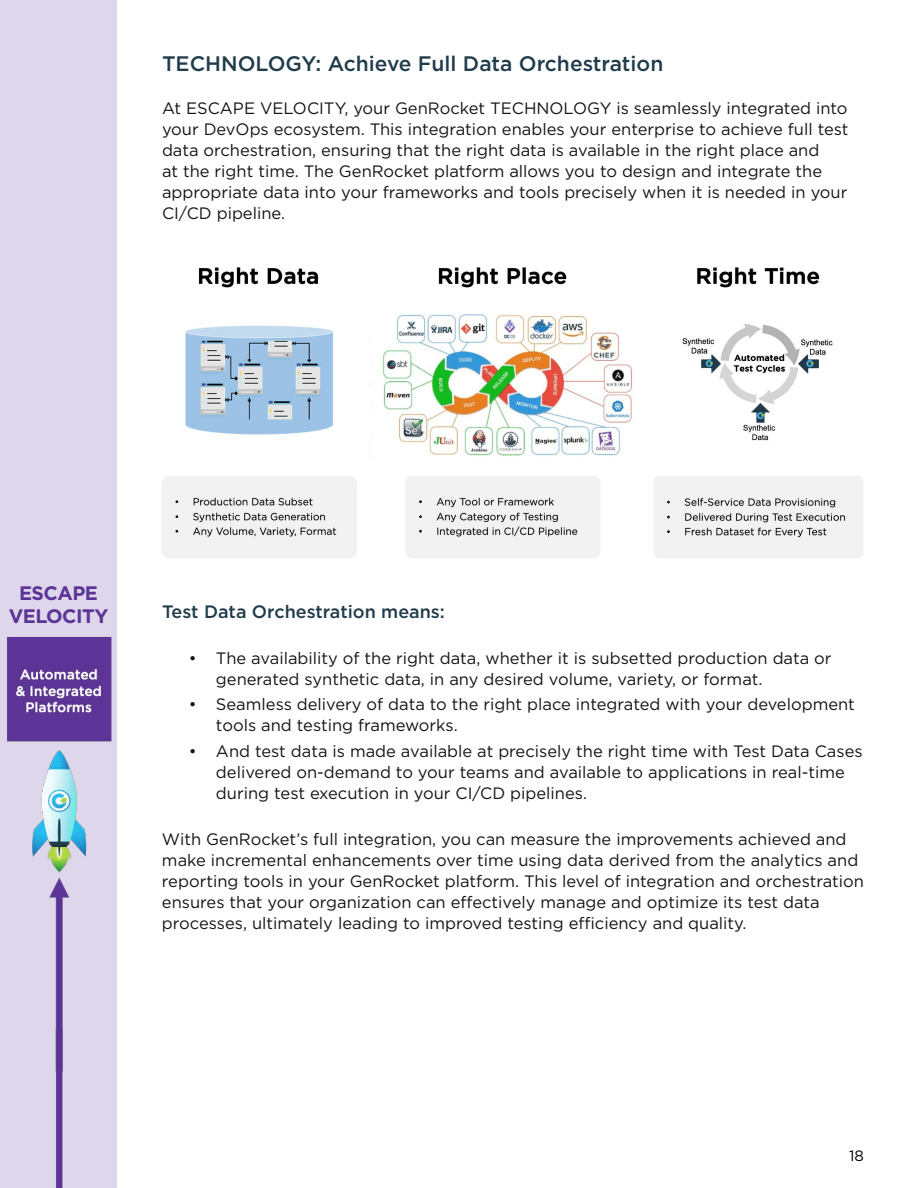
<style>
.page{position:relative;width:918px;height:1188px;background:#fff}
.page>*{position:absolute;margin:0;border:0;box-sizing:border-box;transform-origin:0 0}
.t1{font:500 21px "Gotham";color:#213c4b}
.t2{font:700 19.5px/23.4px "Gotham";letter-spacing:-.025em;color:#5c3497;text-align:center}
.t3{font:500 18px "Gotham";color:#213c4b}
.t4{font:16.5px/21px "Gotham";color:#151515}
.t5{font:15px "Gotham";color:#000}
</style>
<div class="page">
<div style="left:0;top:0;width:117px;height:1188px;background:#ded6ea"></div>
<img style="left:7px;top:637px;width:105px;height:551px">
<img style="left:162px;top:267px;width:701px;height:291px">
<p class="t1" style="left:162px;top:50px;width:503px">TECHNOLOGY: Achieve Full Data Orchestration</p>
<p class="t4" style="left:162px;top:97px;width:688px">At ESCAPE VELOCITY, your GenRocket TECHNOLOGY is seamlessly integrated into your DevOps ecosystem. This integration enables your enterprise to achieve full test data orchestration, ensuring that the right data is available in the right place and<br>at the right time. The GenRocket platform allows you to design and integrate the appropriate data into your frameworks and tools precisely when it is needed in your CI/CD pipeline.</p>
<p class="t2" style="left:9px;top:581px;width:101px">ESCAPE<br>VELOCITY</p>
<p class="t3" style="left:162px;top:600px;width:284px">Test Data Orchestration means:</p>
<p class="t4" style="left:216px;top:647px;width:617px;text-indent:-27px">• The availability of the right data, whether it is subsetted production data or generated synthetic data, in any desired volume, variety, or format.</p>
<p class="t4" style="left:216px;top:693px;width:641px;text-indent:-27px">• Seamless delivery of data to the right place integrated with your development tools and testing frameworks.</p>
<p class="t4" style="left:216px;top:740px;width:648px;text-indent:-27px">• And test data is made available at precisely the right time with Test Data Cases delivered on-demand to your teams and available to applications in real-time during test execution in your CI/CD pipelines.</p>
<p class="t4" style="left:162px;top:828px;width:704px">With GenRocket’s full integration, you can measure the improvements achieved and make incremental enhancements over time using data derived from the analytics and reporting tools in your GenRocket platform. This level of integration and orchestration ensures that your organization can effectively manage and optimize its test data processes, ultimately leading to improved testing efficiency and quality.</p>
<p class="t5" style="left:849px;top:1146px;width:16px">18</p>
</div>
